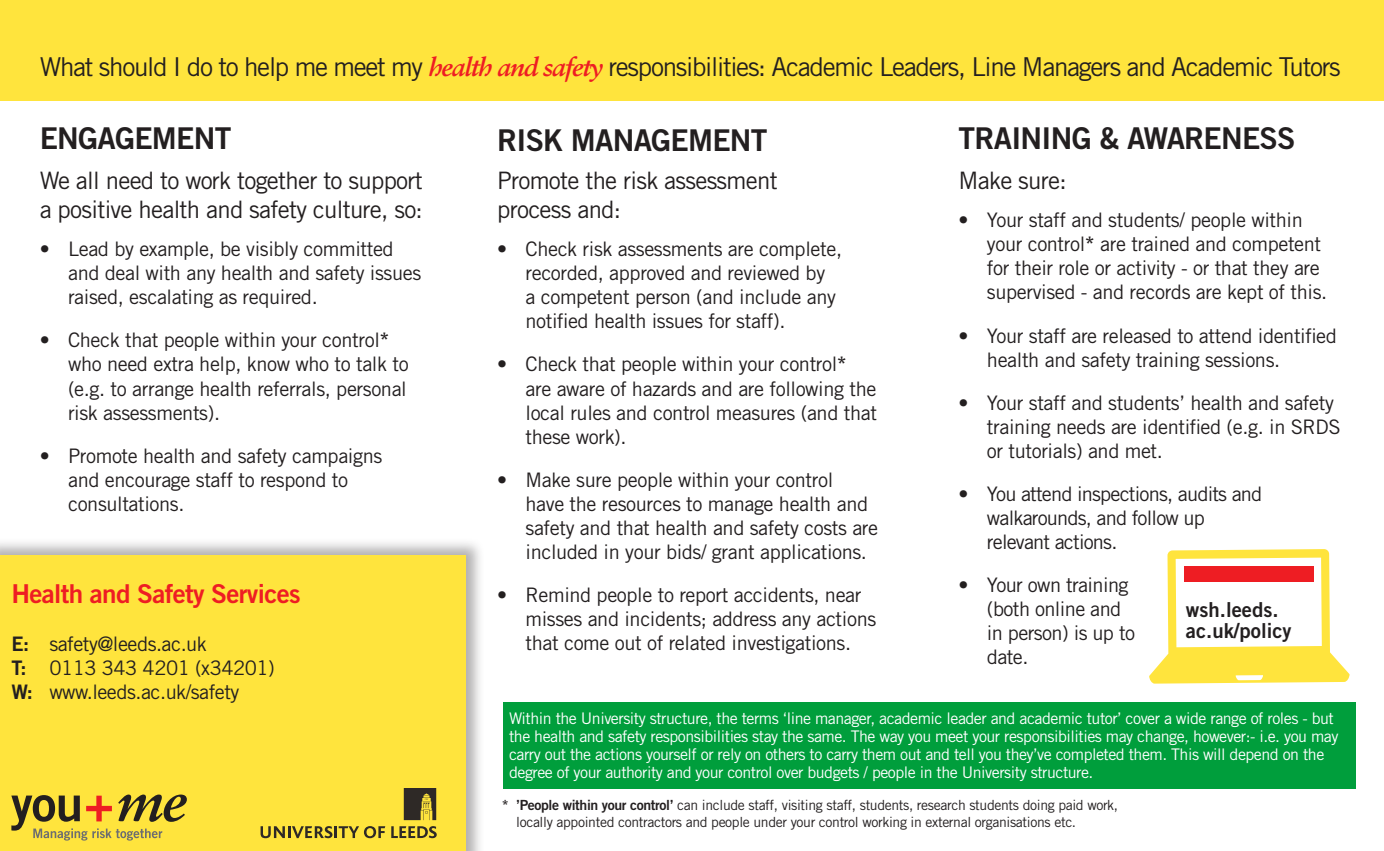
<style>
.page{position:relative;width:1384px;height:851px;background:#fff}
.page>*{position:absolute;margin:0;border:0;box-sizing:border-box;transform-origin:0 0}
.t1{font:30px "Trade Gothic LT Std Bd 2";letter-spacing:-.025em;color:#231f20}
.t2{font:26px "Trade Gothic LT Std";letter-spacing:-.05em;color:#231f20}
.t3{font:26px "Trade Gothic LT Std Bd 2";letter-spacing:-.025em;color:#ee1d23}
.t4{font:24px/28.8px "Trade Gothic LT Std";letter-spacing:-.03em;color:#231f20}
.t5{font:20.6px/20.6px "Trade Gothic LT Std Bd 2";color:#231f20}
.t6{font:20px/24px "Trade Gothic LT Std";letter-spacing:-.02em;color:#231f20}
.t7{font:20px/24px "Trade Gothic LT Std";letter-spacing:-.04em;color:#231f20}
.t8{font:16px/18px "Trade Gothic LT Std";letter-spacing:-.03em;color:#fff}
.t9{font:14px "Trade Gothic LT Std";letter-spacing:-.025em;color:#231f20}
.s1{font-family:"Sabon LT Std";font-weight:700;font-style:italic;color:#ee1d23}
.s2{font-family:"Trade Gothic LT Std Bd 2"}
</style>
<div class="page">
<div style="left:0;top:0;width:1383px;height:101px;background:#ffe43d"></div>
<div style="left:503px;top:702px;width:852px;height:86px;background:#009e3c"></div>
<div style="left:0;top:538px;width:484px;height:312px;background:#231f20;opacity:.35"></div>
<div style="left:0;top:556px;width:465px;height:294px;background:#ffe43d"></div>
<svg style="left:11px;top:794px;width:176px;height:46px"></svg>
<svg style="left:404px;top:788px;width:32px;height:32px"></svg>
<svg style="left:260px;top:826px;width:125px;height:12px"></svg>
<svg style="left:391px;top:826px;width:46px;height:12px"></svg>
<svg style="left:1149px;top:549px;width:201px;height:135px"></svg>
<div style="left:1183px;top:566px;width:130px;height:16px;background:#ee1d23"></div>
<p class="t2" style="left:40px;top:51px;width:1302px">What should I do to help me meet my <span class="s1">health and safety</span> responsibilities: Academic Leaders, Line Managers and Academic Tutors</p>
<p class="t1" style="left:40px;top:120px;width:193px">ENGAGEMENT</p>
<p class="t1" style="left:497px;top:121px;width:272px">RISK MANAGEMENT</p>
<p class="t1" style="left:958px;top:120px;width:338px">TRAINING &amp; AWARENESS</p>
<p class="t4" style="left:40px;top:166px;width:385px">We all need to work together to support a positive health and safety culture, so:</p>
<p class="t6" style="left:68px;top:237px;width:354px;text-indent:-28px">• Lead by example, be visibly committed and deal with any health and safety issues raised, escalating as required.</p>
<p class="t6" style="left:68px;top:328px;width:342px;text-indent:-28px">• Check that people within your control<span class="s2">* </span>who need extra help, know who to talk to (e.g. to arrange health referrals, personal risk assessments).</p>
<p class="t6" style="left:68px;top:443px;width:316px;text-indent:-28px">• Promote health and safety campaigns and encourage staff to respond to consultations.</p>
<p class="t4" style="left:497px;top:166px;width:282px">Promote the risk assessment</p>
<p class="t4" style="left:497px;top:194px;width:126px">process and:</p>
<p class="t6" style="left:525px;top:237px;width:318px;text-indent:-28px">• Check risk assessments are complete, recorded, approved and reviewed by<br>a competent person (and include any notified health issues for staff).</p>
<p class="t6" style="left:525px;top:352px;width:353px;text-indent:-28px">• Check that people within your control<span class="s2">* </span>are aware of hazards and are following the local rules and control measures (and that these work).</p>
<p class="t6" style="left:525px;top:467px;width:354px;text-indent:-28px">• Make sure people within your control<br>have the resources to manage health and safety and that health and safety costs are included in your bids/ grant applications.</p>
<p class="t6" style="left:525px;top:582px;width:352px;text-indent:-28px">• Remind people to report accidents, near misses and incidents; address any actions that come out of related investigations.</p>
<p class="t4" style="left:958px;top:166px;width:110px">Make sure:</p>
<p class="t6" style="left:986px;top:208px;width:342px;text-indent:-28px">• Your staff and students/ people within your control<span class="s2">*</span> are trained and competent for their role or activity - or that they are supervised - and records are kept of this.</p>
<p class="t6" style="left:986px;top:323px;width:351px;text-indent:-28px">• Your staff are released to attend identified health and safety training sessions.</p>
<p class="t6" style="left:986px;top:390px;width:355px;text-indent:-28px">• Your staff and students’ health and safety training needs are identified (e.g. in SRDS or tutorials) and met.</p>
<p class="t7" style="left:986px;top:481px;width:277px;text-indent:-28px">• You attend inspections, audits and walkarounds, and follow up</p>
<p class="t7" style="left:986px;top:529px;width:132px">relevant actions.</p>
<p class="t6" style="left:986px;top:573px;width:150px;text-indent:-28px">• Your own training (both online and in person) is up to date.</p>
<p class="t3" style="left:11px;top:577px;width:291px">Health and Safety Services</p>
<p class="t6" style="left:11px;top:631px;width:197px"><span class="s2">E:</span> safety@leeds.ac.uk</p>
<p class="t6" style="left:11px;top:655px;width:265px"><span class="s2">T:</span> 0113 343 4201 (x34201)</p>
<p class="t6" style="left:11px;top:679px;width:230px"><span class="s2">W:</span> www.leeds.ac.uk/safety</p>
<p class="t5" style="left:1185px;top:599px;width:107px">wsh.leeds. ac.uk/policy</p>
<p class="t8" style="left:509px;top:708px;width:831px">Within the University structure, the terms ‘line manager, academic leader and academic tutor’ cover a wide range of roles - but the health and safety responsibilities stay the same. The way you meet your responsibilities may change, however:- i.e. you may carry out the actions yourself or rely on others to carry them out and tell you they’ve completed them. This will depend on the degree of your authority and your control over budgets / people in the University structure.</p>
<p class="t9" style="left:502px;top:796px;width:617px"><span class="s2">* ’People within your control’</span> can include staff, visiting staff, students, research students doing paid work,</p>
<p class="t9" style="left:516px;top:813px;width:561px">locally appointed contractors and people under your control working in external organisations etc.</p>
</div>
